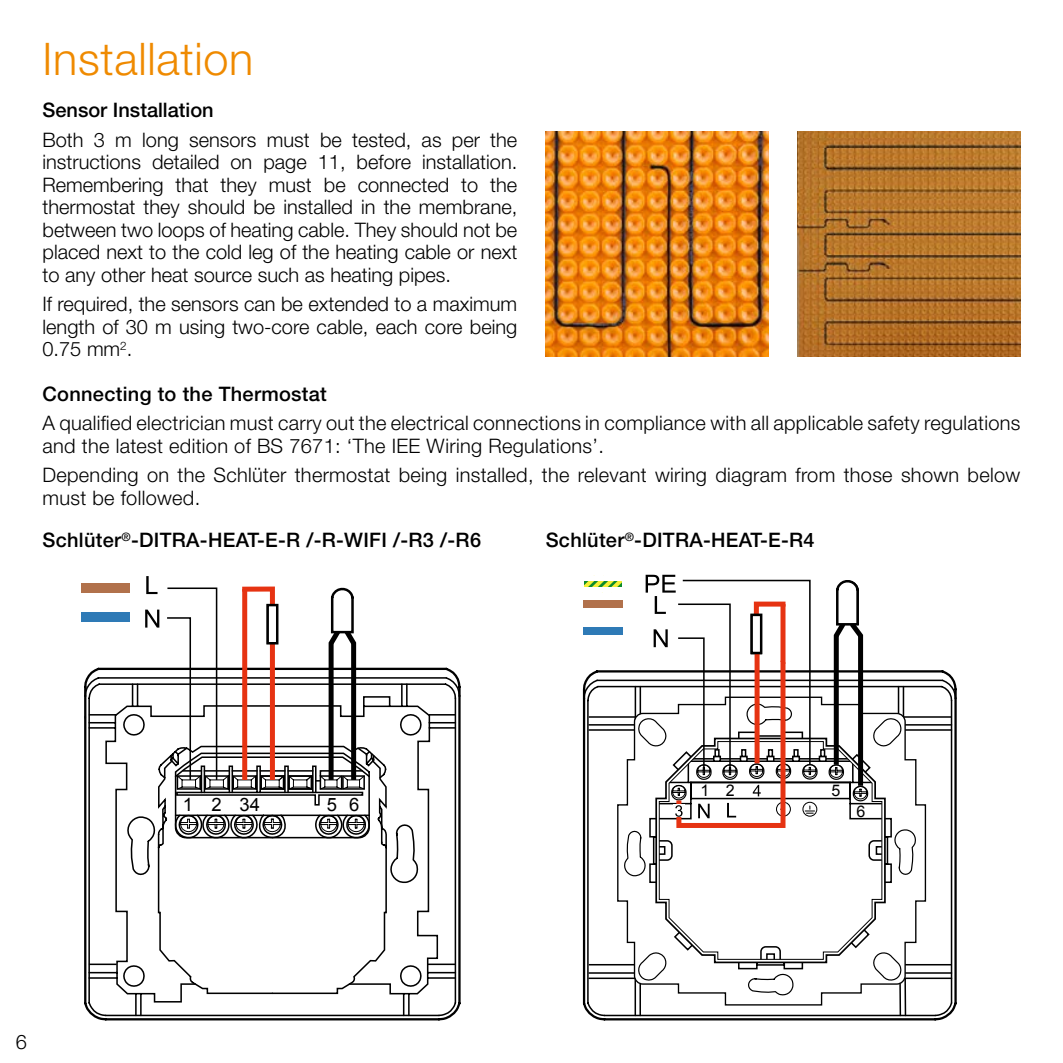
<style>
.page{position:relative;width:1063px;height:1063px;background:#fff}
.page>*{position:absolute;margin:0;border:0;box-sizing:border-box;transform-origin:0 0}
.t1{font:300 45px "Helvetica Neue LT Pro";letter-spacing:.015em;color:#ef8a00}
.t2{font:300 20px/22.5px "Helvetica Neue LT Pro";letter-spacing:.015em;color:#000;text-align:justify}
.t3{font:500 20px "Helvetica Neue LT Pro";letter-spacing:.015em;color:#000}
.t4{font:18.5px "Arial";color:#000}
.t5{font:16px "Arial";color:#000}
</style>
<div class="page">
<svg style="left:592px;top:830px;width:365px;height:191px"></svg>
<svg style="left:582px;top:830px;width:371px;height:187px"></svg>
<img style="left:546px;top:131px;width:223px;height:225px">
<img style="left:797px;top:131px;width:223px;height:225px">
<svg style="left:94px;top:806px;width:367px;height:215px"></svg>
<svg style="left:88px;top:806px;width:369px;height:211px"></svg>
<svg style="left:428px;top:964px;width:27px;height:1px"></svg>
<svg style="left:89px;top:964px;width:28px;height:1px"></svg>
<div style="left:81px;top:612px;width:48px;height:10px;background:#2e7ab6"></div>
<div style="left:81px;top:583px;width:48px;height:9px;background:#b1714b"></div>
<svg style="left:616px;top:830px;width:311px;height:176px"></svg>
<svg style="left:623px;top:830px;width:294px;height:166px"></svg>
<svg style="left:582px;top:574px;width:375px;height:256px"></svg>
<svg style="left:83px;top:576px;width:378px;height:230px"></svg>
<p class="t1" style="left:43px;top:31px;width:212px">Installation</p>
<p class="t3" style="left:43px;top:98px;width:173px">Sensor Installation</p>
<p class="t2" style="left:43px;top:128px;width:476px">Both 3 m long sensors must be tested, as per the instructions detailed on page 11, before installation.<br>Remembering that they must be connected to the thermostat they should be installed in the membrane, between two loops of heating cable. They should not be placed next to the cold leg of the heating cable or next to any other heat source such as heating pipes.</p>
<p class="t2" style="left:43px;top:293px;width:476px">If required, the sensors can be extended to a maximum length of 30 m using two-core cable, each core being 0.75 mm<sup>2</sup>.</p>
<p class="t3" style="left:43px;top:382px;width:286px">Connecting to the Thermostat</p>
<p class="t2" style="left:43px;top:411px;width:979px">A qualified electrician must carry out the electrical connections in compliance with all applicable safety regulations and the latest edition of BS 7671: ‘The IEE Wiring Regulations’.</p>
<p class="t2" style="left:43px;top:463px;width:979px">Depending on the Schlüter thermostat being installed, the relevant wiring diagram from those shown below must be followed.</p>
<p class="t3" style="left:43px;top:528px;width:440px">Schlüter<sup>®</sup>-DITRA-HEAT-E-R /-R-WIFI /-R3 /-R6</p>
<p class="t3" style="left:546px;top:528px;width:271px">Schlüter<sup>®</sup>-DITRA-HEAT-E-R4</p>
<p class="t2" style="left:16px;top:1030px;width:13px">6</p>
<p class="t4" style="left:183px;top:793px;width:79px">1234</p>
<p class="t4" style="left:327px;top:793px;width:34px">5 6</p>
<p class="t5" style="left:701px;top:780px;width:36px">1 2</p>
<p class="t5" style="left:831px;top:780px;width:10px">5</p>
<p class="t5" style="left:857px;top:800px;width:10px">6</p>
</div>
